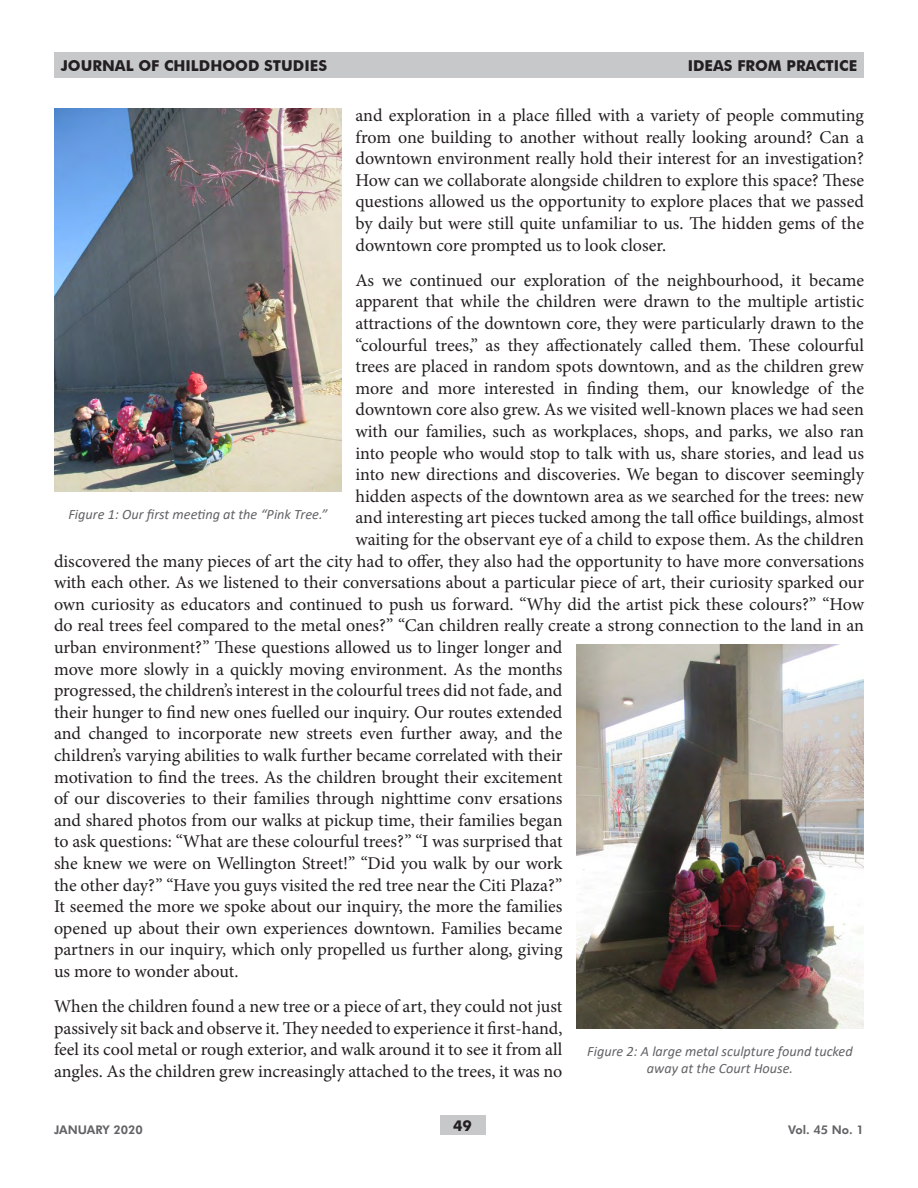
<style>
.page{position:relative;width:918px;height:1188px;background:#fff}
.page>*{position:absolute;margin:0;border:0;box-sizing:border-box;transform-origin:0 0}
.t1{font:18px/21.6px "Minion Pro";color:#231f20;text-align:justify}
.t2{font:700 15px "Futura BT";color:#231f20}
.t3{font:italic 14.25px/17.1px "Calibri";color:#636366;text-align:center}
.t4{font:800 12px "Futura BT";color:#636366}
</style>
<div class="page">
<div style="left:440px;top:1116px;width:45px;height:19px;background:#c7c8ca"></div>
<div style="left:54px;top:52px;width:810px;height:26px;background:#c7c8ca"></div>
<img style="left:54px;top:108px;width:288px;height:384px">
<img style="left:576px;top:645px;width:288px;height:384px">
<p class="t2" style="left:61px;top:57px;width:268px">JOURNAL OF CHILDHOOD STUDIES</p>
<p class="t2" style="left:688px;top:57px;width:171px">IDEAS FROM PRACTICE</p>
<p class="t1" style="left:356px;top:105px;width:510px">and exploration in a place filled with a variety of people commuting from one building to another without really looking around? Can a downtown environment really hold their interest for an investigation?<br>How can we collaborate alongside children to explore this space? These questions allowed us the opportunity to explore places that we passed by daily but were still quite unfamiliar to us. The hidden gems of the downtown core prompted us to look closer.</p>
<p class="t1" style="left:356px;top:269px;width:510px">As we continued our exploration of the neighbourhood, it became</p>
<p class="t1" style="left:356px;top:291px;width:510px">apparent that while the children were drawn to the multiple artistic</p>
<p class="t1" style="left:356px;top:313px;width:510px">attractions of the downtown core, they were particularly drawn to the</p>
<p class="t1" style="left:356px;top:334px;width:510px">“colourful trees,” as they affectionately called them. These colourful</p>
<p class="t1" style="left:356px;top:356px;width:510px">trees are placed in random spots downtown, and as the children grew</p>
<p class="t1" style="left:356px;top:377px;width:510px">more and more interested in finding them, our knowledge of the</p>
<p class="t1" style="left:356px;top:399px;width:510px">downtown core also grew. As we visited well-known places we had seen</p>
<p class="t1" style="left:356px;top:421px;width:510px">with our families, such as workplaces, shops, and parks, we also ran</p>
<p class="t1" style="left:356px;top:442px;width:510px">into people who would stop to talk with us, share stories, and lead us</p>
<p class="t1" style="left:356px;top:464px;width:510px">into new directions and discoveries. We began to discover seemingly</p>
<p class="t1" style="left:356px;top:485px;width:510px">hidden aspects of the downtown area as we searched for the trees: new</p>
<p class="t1" style="left:356px;top:507px;width:510px">and interesting art pieces tucked among the tall office buildings, almost</p>
<p class="t1" style="left:356px;top:529px;width:510px">waiting for the observant eye of a child to expose them. As the children</p>
<p class="t1" style="left:54px;top:550px;width:812px">discovered the many pieces of art the city had to offer, they also had the opportunity to have more conversations</p>
<p class="t1" style="left:54px;top:572px;width:812px">with each other. As we listened to their conversations about a particular piece of art, their curiosity sparked our</p>
<p class="t1" style="left:54px;top:593px;width:811px">own curiosity as educators and continued to push us forward. “Why did the artist pick these colours?” “How</p>
<p class="t1" style="left:54px;top:615px;width:812px">do real trees feel compared to the metal ones?” “Can children really create a strong connection to the land in an</p>
<p class="t1" style="left:54px;top:637px;width:510px">urban environment?” These questions allowed us to linger longer and</p>
<p class="t1" style="left:54px;top:658px;width:510px">move more slowly in a quickly moving environment. As the months</p>
<p class="t1" style="left:54px;top:680px;width:510px">progressed, the children’s interest in the colourful trees did not fade, and</p>
<p class="t1" style="left:54px;top:701px;width:510px">their hunger to find new ones fuelled our inquiry. Our routes extended</p>
<p class="t1" style="left:54px;top:723px;width:510px">and changed to incorporate new streets even further away, and the</p>
<p class="t1" style="left:54px;top:745px;width:510px">children’s varying abilities to walk further became correlated with their</p>
<p class="t1" style="left:54px;top:766px;width:510px">motivation to find the trees. As the children brought their excitement</p>
<p class="t1" style="left:54px;top:788px;width:510px">of our discoveries to their families through nighttime conv ersations</p>
<p class="t1" style="left:54px;top:809px;width:510px">and shared photos from our walks at pickup time, their families began</p>
<p class="t1" style="left:54px;top:831px;width:510px">to ask questions: “What are these colourful trees?” “I was surprised that</p>
<p class="t1" style="left:54px;top:853px;width:510px">she knew we were on Wellington Street!” “Did you walk by our work</p>
<p class="t1" style="left:54px;top:874px;width:510px">the other day?” “Have you guys visited the red tree near the Citi Plaza?”</p>
<p class="t1" style="left:54px;top:896px;width:510px">It seemed the more we spoke about our inquiry, the more the families</p>
<p class="t1" style="left:54px;top:917px;width:510px">opened up about their own experiences downtown. Families became</p>
<p class="t1" style="left:54px;top:939px;width:510px">partners in our inquiry, which only propelled us further along, giving</p>
<p class="t1" style="left:54px;top:961px;width:186px">us more to wonder about.</p>
<p class="t1" style="left:54px;top:996px;width:510px">When the children found a new tree or a piece of art, they could not just passively sit back and observe it. They needed to experience it first-hand, feel its cool metal or rough exterior, and walk around it to see it from all angles. As the children grew increasingly attached to the trees, it was no</p>
<p class="t3" style="left:68px;top:505px;width:261px">Figure 1: Our first meeting at the “Pink Tree.”</p>
<p class="t3" style="left:587px;top:1042px;width:267px">Figure 2: A large metal sculpture found tucked away at the Court House.</p>
<p class="t4" style="left:54px;top:1122px;width:90px">JANUARY 2020</p>
<p class="t2" style="left:453px;top:1117px;width:20px">49</p>
<p class="t4" style="left:788px;top:1122px;width:77px">Vol. 45 No. 1</p>
</div>
